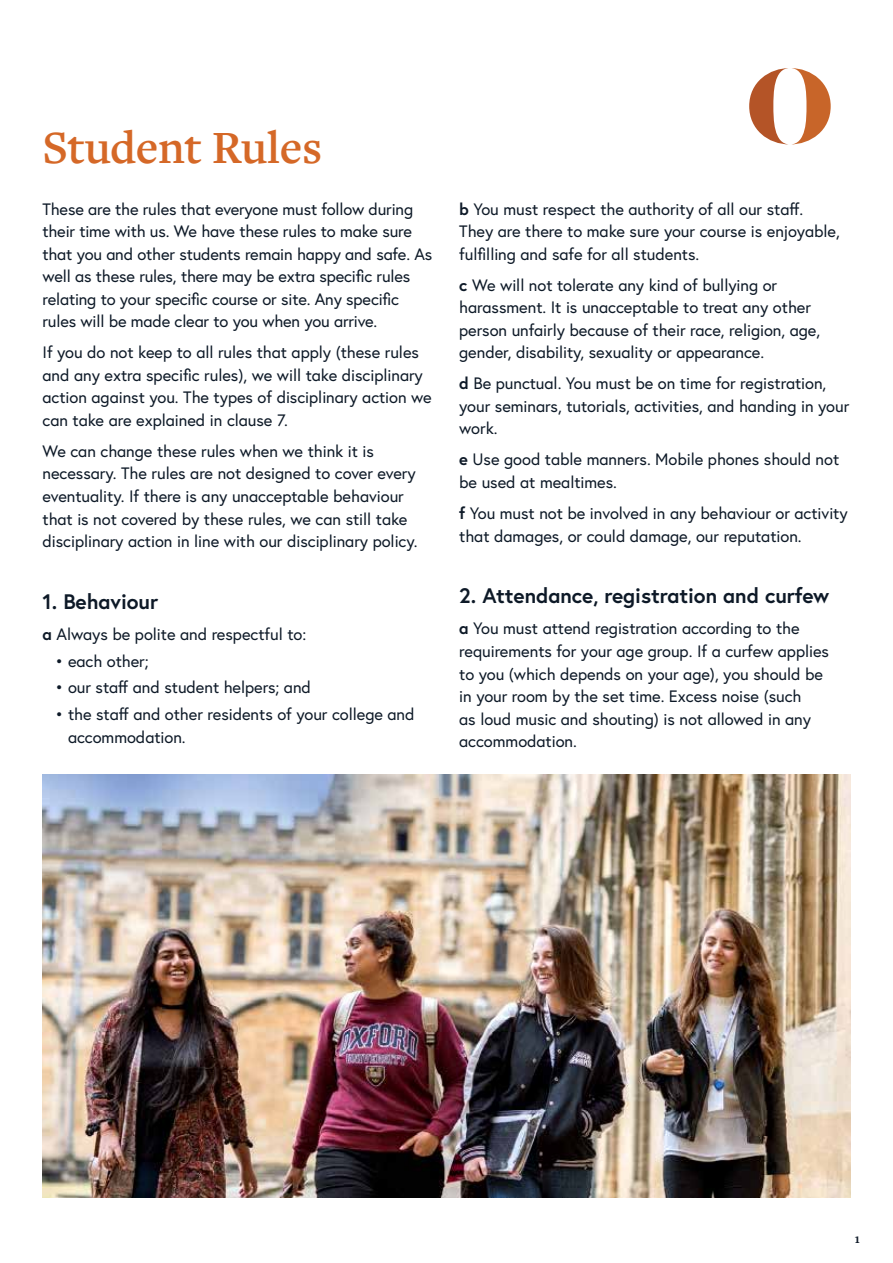
<style>
.page{position:relative;width:893px;height:1263px;background:#fff}
.page>*{position:absolute;margin:0;border:0;box-sizing:border-box;transform-origin:0 0}
.t1{font:600 48px "Freight Text Pro";letter-spacing:-.01em;color:#d56827}
.t2{font:700 21px "Europa";letter-spacing:-.005em;color:#0d1927}
.t3{font:16.5px/22.5px "Europa";letter-spacing:-.005em;color:#0d1927}
.t4{font:700 13.5px "Freight Text Pro";color:#0d1927}
.s1{font-weight:700}
</style>
<div class="page">
<img style="left:43px;top:774px;width:807px;height:423px">
<svg style="left:749px;top:68px;width:82px;height:76px"></svg>
<h1 class="t1" style="left:43px;top:116px;width:281px">Student Rules</h1>
<p class="t3" style="left:43px;top:198px;width:391px">These are the rules that everyone must follow during their time with us. We have these rules to make sure that you and other students remain happy and safe. As well as these rules, there may be extra specific rules relating to your specific course or site. Any specific rules will be made clear to you when you arrive.</p>
<p class="t3" style="left:43px;top:341px;width:391px">If you do not keep to all rules that apply (these rules and any extra specific rules), we will take disciplinary action against you. The types of disciplinary action we can take are explained in clause 7.</p>
<p class="t3" style="left:43px;top:440px;width:376px">We can change these rules when we think it is necessary. The rules are not designed to cover every eventuality. If there is any unacceptable behaviour that is not covered by these rules, we can still take disciplinary action in line with our disciplinary policy.</p>
<p class="t2" style="left:43px;top:587px;width:117px">1. Behaviour</p>
<p class="t3" style="left:43px;top:623px;width:265px"><span class="s1">a</span> Always be polite and respectful to:</p>
<p class="t3" style="left:55px;top:649px;width:95px">• each other;</p>
<p class="t3" style="left:55px;top:676px;width:257px">• our staff and student helpers; and</p>
<p class="t3" style="left:68px;top:703px;width:348px;text-indent:-13px">• the staff and other residents of your college and accommodation.</p>
<p class="t3" style="left:459px;top:198px;width:382px"><span class="s1">b</span> You must respect the authority of all our staff.<br>They are there to make sure your course is enjoyable, fulfilling and safe for all students.</p>
<p class="t3" style="left:459px;top:274px;width:362px"><span class="s1">c</span> We will not tolerate any kind of bullying or harassment. It is unacceptable to treat any other person unfairly because of their race, religion, age, gender, disability, sexuality or appearance.</p>
<p class="t3" style="left:459px;top:372px;width:392px"><span class="s1">d</span> Be punctual. You must be on time for registration, your seminars, tutorials, activities, and handing in your work.</p>
<p class="t3" style="left:459px;top:448px;width:381px"><span class="s1">e</span> Use good table manners. Mobile phones should not be used at mealtimes.</p>
<p class="t3" style="left:459px;top:502px;width:390px"><span class="s1">f</span> You must not be involved in any behaviour or activity that damages, or could damage, our reputation.</p>
<p class="t2" style="left:459px;top:582px;width:372px">2. Attendance, registration and curfew</p>
<p class="t3" style="left:459px;top:617px;width:371px"><span class="s1">a</span> You must attend registration according to the requirements for your age group. If a curfew applies to you (which depends on your age), you should be in your room by the set time. Excess noise (such<br>as loud music and shouting) is not allowed in any accommodation.</p>
<p class="t4" style="left:855px;top:1229px;width:7px">1</p>
</div>
